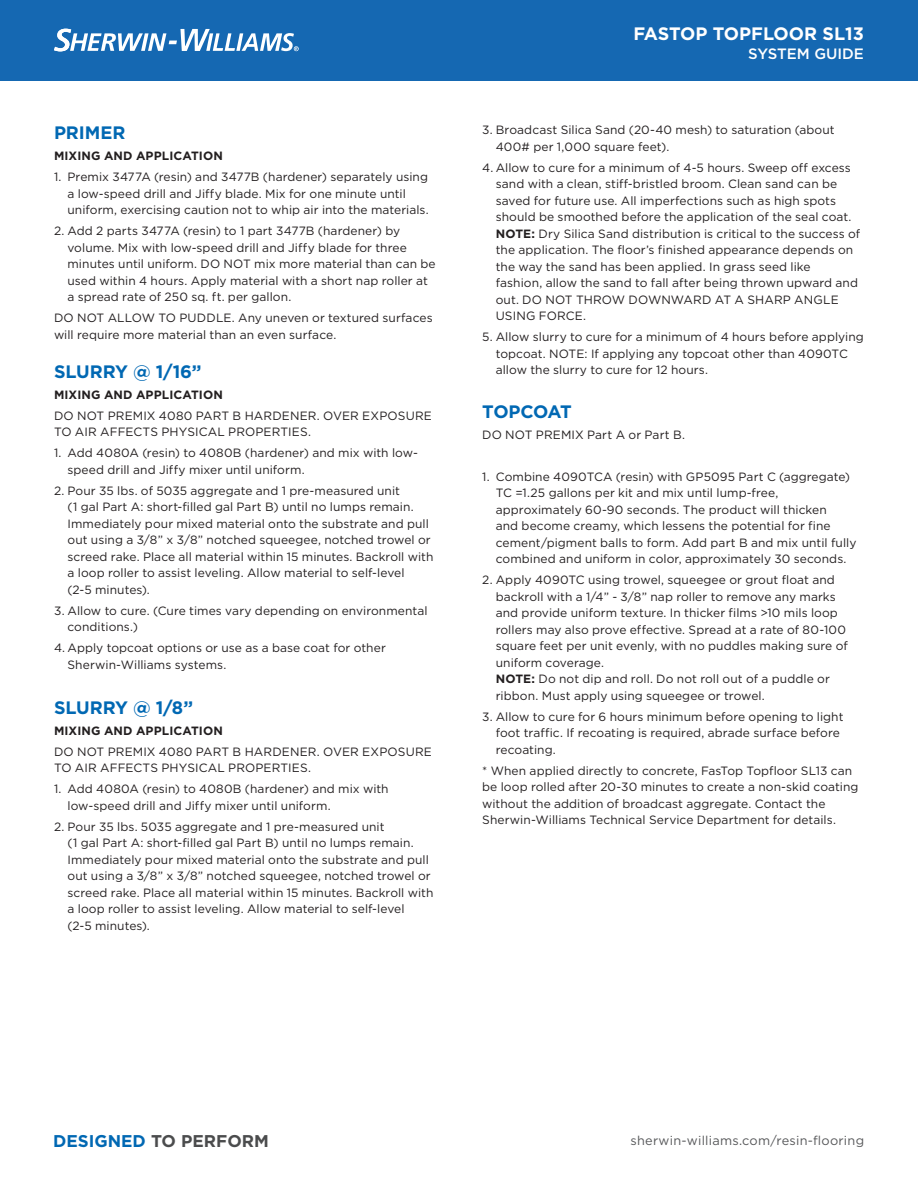
<style>
.page{position:relative;width:918px;height:1188px;background:#fff}
.page>*{position:absolute;margin:0;border:0;box-sizing:border-box;transform-origin:0 0}
.Paragraph{font:700 18px "Gotham";letter-spacing:-.005em;color:#0168b3}
.Backside_Product_Des{font:700 18px "Gotham";color:#fff}
.Paragraph-2{font:700 18px "Gotham";letter-spacing:-.03em;color:#0168b3}
.t1{font:700 16.95px "Gotham";color:#4b4c4d}
.Backside_Product_Des-2{font:500 15px "Gotham";color:#fff}
.t2{font:12.75px "Gotham";letter-spacing:.02em;color:#57585a}
.Paragraph-3{font:12px/16.5px "Gotham";letter-spacing:.005em;color:#231f20}
.Paragraph-4{font:700 12px "Gotham";letter-spacing:.01em;color:#231f20}
.s1{font-weight:700}
.s2{color:#0168b3}
</style>
<div class="page">
<div style="left:0;top:0;width:918px;height:80px;background:#1568b2"></div>
<svg style="left:54px;top:29px;width:245px;height:22px"></svg>
<p class="Paragraph" style="left:54px;top:121px;width:73px">PRIMER</p>
<p class="Paragraph-4" style="left:54px;top:148px;width:170px">MIXING AND APPLICATION</p>
<p class="Paragraph-3" style="left:68px;top:168px;width:363px;text-indent:-14px">1. Premix 3477A (resin) and 3477B (hardener) separately using a low-speed drill and Jiffy blade. Mix for one minute until uniform, exercising caution not to whip air into the materials.</p>
<p class="Paragraph-3" style="left:68px;top:222px;width:370px;text-indent:-14px">2. Add 2 parts 3477A (resin) to 1 part 3477B (hardener) by volume. Mix with low-speed drill and Jiffy blade for three minutes until uniform. DO NOT mix more material than can be used within 4 hours. Apply material with a short nap roller at a spread rate of 250 sq. ft. per gallon.</p>
<p class="Paragraph-3" style="left:54px;top:309px;width:380px">DO NOT ALLOW TO PUDDLE. Any uneven or textured surfaces will require more material than an even surface.</p>
<p class="Paragraph" style="left:54px;top:359px;width:149px">SLURRY @ 1/16”</p>
<p class="Paragraph-4" style="left:54px;top:386px;width:170px">MIXING AND APPLICATION</p>
<p class="Paragraph-3" style="left:54px;top:407px;width:379px">DO NOT PREMIX 4080 PART B HARDENER. OVER EXPOSURE<br>TO AIR AFFECTS PHYSICAL PROPERTIES.</p>
<p class="Paragraph-3" style="left:68px;top:444px;width:352px;text-indent:-14px">1. Add 4080A (resin) to 4080B (hardener) and mix with low&shy;speed drill and Jiffy mixer until uniform.</p>
<p class="Paragraph-3" style="left:68px;top:482px;width:367px;text-indent:-14px">2. Pour 35 lbs. of 5035 aggregate and 1 pre-measured unit<br>(1 gal Part A: short-filled gal Part B) until no lumps remain.<br>Immediately pour mixed material onto the substrate and pull out using a 3/8” x 3/8” notched squeegee, notched trowel or screed rake. Place all material within 15 minutes. Backroll with a loop roller to assist leveling. Allow material to self-level<br>(2-5 minutes).</p>
<p class="Paragraph-3" style="left:68px;top:602px;width:362px;text-indent:-14px">3. Allow to cure. (Cure times vary depending on environmental conditions.)</p>
<p class="Paragraph-3" style="left:68px;top:639px;width:320px;text-indent:-14px">4. Apply topcoat options or use as a base coat for other<br>Sherwin-Williams systems.</p>
<p class="Paragraph" style="left:54px;top:695px;width:141px">SLURRY @ 1/8”</p>
<p class="Paragraph-4" style="left:54px;top:722px;width:170px">MIXING AND APPLICATION</p>
<p class="Paragraph-3" style="left:54px;top:743px;width:379px">DO NOT PREMIX 4080 PART B HARDENER. OVER EXPOSURE<br>TO AIR AFFECTS PHYSICAL PROPERTIES.</p>
<p class="Paragraph-3" style="left:68px;top:780px;width:323px;text-indent:-14px">1. Add 4080A (resin) to 4080B (hardener) and mix with low-speed drill and Jiffy mixer until uniform.</p>
<p class="Paragraph-3" style="left:68px;top:818px;width:367px;text-indent:-14px">2. Pour 35 lbs. 5035 aggregate and 1 pre-measured unit<br>(1 gal Part A: short-filled gal Part B) until no lumps remain.<br>Immediately pour mixed material onto the substrate and pull out using a 3/8” x 3/8” notched squeegee, notched trowel or screed rake. Place all material within 15 minutes. Backroll with a loop roller to assist leveling. Allow material to self-level<br>(2-5 minutes).</p>
<p class="Backside_Product_Des" style="left:633px;top:22px;width:232px">FASTOP TOPFLOOR SL13</p>
<p class="Backside_Product_Des-2" style="left:748px;top:44px;width:117px">SYSTEM GUIDE</p>
<p class="Paragraph-3" style="left:496px;top:122px;width:340px;text-indent:-14px">3. Broadcast Silica Sand (20-40 mesh) to saturation (about<br>400# per 1,000 square feet).</p>
<p class="Paragraph-3" style="left:496px;top:159px;width:366px;text-indent:-14px">4. Allow to cure for a minimum of 4-5 hours. Sweep off excess sand with a clean, stiff-bristled broom. Clean sand can be saved for future use. All imperfections such as high spots should be smoothed before the application of the seal coat.<br><span class="s1">NOTE:</span> Dry Silica Sand distribution is critical to the success of the application. The floor’s finished appearance depends on the way the sand has been applied. In grass seed like fashion, allow the sand to fall after being thrown upward and out. DO NOT THROW DOWNWARD AT A SHARP ANGLE USING FORCE.</p>
<p class="Paragraph-3" style="left:496px;top:329px;width:370px;text-indent:-14px">5. Allow slurry to cure for a minimum of 4 hours before applying topcoat. NOTE: If applying any topcoat other than 4090TC allow the slurry to cure for 12 hours.</p>
<p class="Paragraph-2" style="left:482px;top:400px;width:91px">TOPCOAT</p>
<p class="Paragraph-3" style="left:482px;top:426px;width:204px">DO NOT PREMIX Part A or Part B.</p>
<p class="Paragraph-3" style="left:496px;top:468px;width:362px;text-indent:-14px">1. Combine 4090TCA (resin) with GP5095 Part C (aggregate)<br>TC =1.25 gallons per kit and mix until lump-free, approximately 60-90 seconds. The product will thicken<br>and become creamy, which lessens the potential for fine cement/pigment balls to form. Add part B and mix until fully combined and uniform in color, approximately 30 seconds.</p>
<p class="Paragraph-3" style="left:496px;top:572px;width:354px;text-indent:-14px">2. Apply 4090TC using trowel, squeegee or grout float and backroll with a 1/4” - 3/8” nap roller to remove any marks and provide uniform texture. In thicker films &gt;10 mils loop rollers may also prove effective. Spread at a rate of 80-100 square feet per unit evenly, with no puddles making sure of uniform coverage.<br><span class="s1">NOTE:</span> Do not dip and roll. Do not roll out of a puddle or ribbon. Must apply using squeegee or trowel.</p>
<p class="Paragraph-3" style="left:496px;top:708px;width:349px;text-indent:-14px">3. Allow to cure for 6 hours minimum before opening to light foot traffic. If recoating is required, abrade surface before recoating.</p>
<p class="Paragraph-3" style="left:482px;top:762px;width:378px">* When applied directly to concrete, FasTop Topfloor SL13 can be loop rolled after 20-30 minutes to create a non-skid coating without the addition of broadcast aggregate. Contact the Sherwin-Williams Technical Service Department for details.</p>
<p class="t1" style="left:53px;top:1129px;width:217px"><span class="s2">DESIGNED</span> TO PERFORM</p>
<p class="t2" style="left:631px;top:1132px;width:235px">sherwin-williams.com/resin-flooring</p>
</div>
